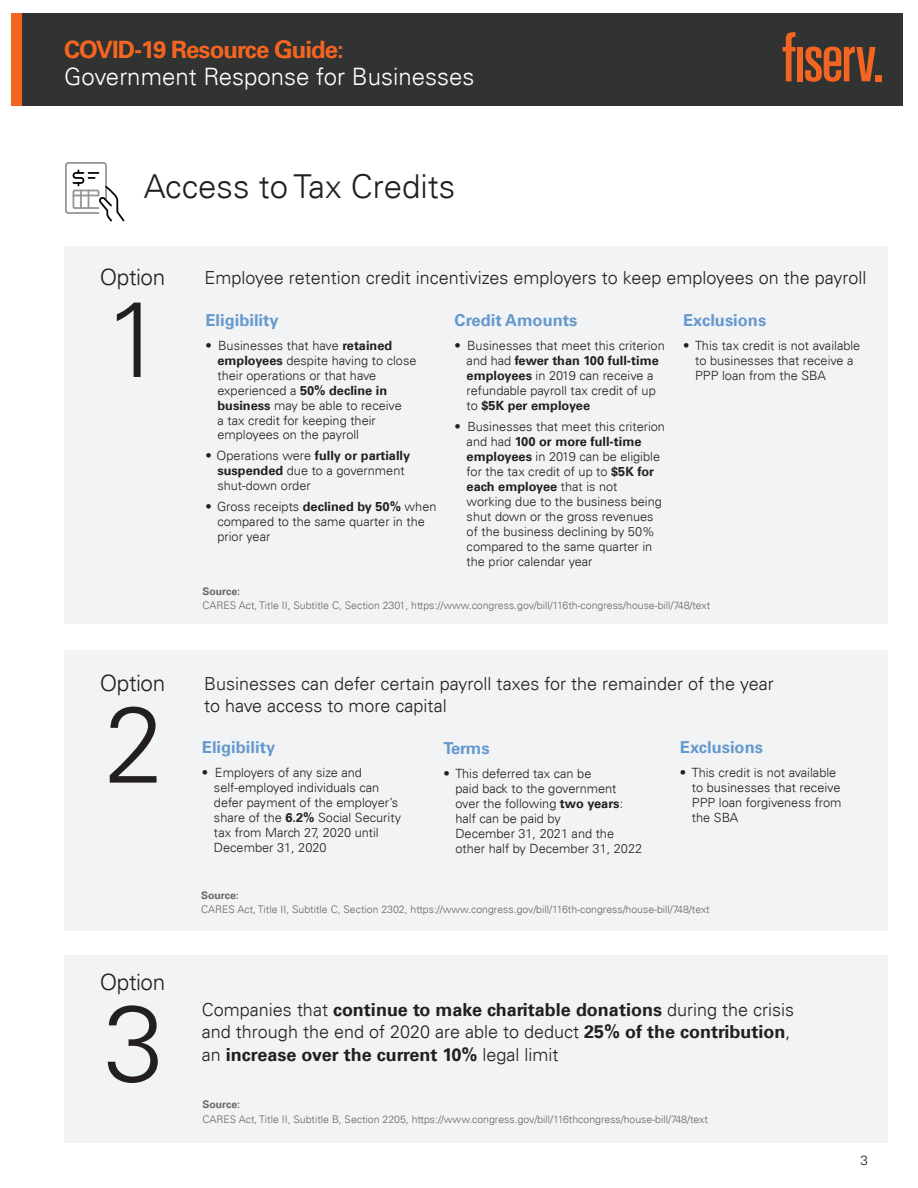
<style>
.page{position:relative;width:918px;height:1188px;background:#fff}
.page>*{position:absolute;margin:0;border:0;box-sizing:border-box;transform-origin:0 0}
.t1{font:300 107.55px "Univers For Fiserv 45";color:#231f20}
.t2{font:300 33px "Univers For Fiserv 45";color:#231f20}
.t3{font:300 24px "Univers For Fiserv 45";color:#fff}
.t4{font:700 24px "Univers For Fiserv 65";letter-spacing:-.04em;color:#f36521}
.t5{font:300 22.5px "Univers For Fiserv 45";letter-spacing:-.02em;color:#231f20}
.t6{font:300 18px/22.5px "Univers For Fiserv 45";color:#231f20}
.t7{font:700 18px "Univers For Fiserv 65";color:#231f20}
.t8{font:700 16.5px "Univers For Fiserv 65";color:#6599cd}
.t9{font:300 13.5px "Univers For Fiserv 45";color:#231f20}
.t10{font:300 12.75px/15px "Univers For Fiserv 45";color:#231f20}
.t11{font:700 12.75px "Univers For Fiserv 65";color:#231f20}
.t12{font:300 10.5px "Univers For Fiserv 45";color:#666}
.t13{font:700 10.5px "Univers For Fiserv 65";color:#666}
.s1{font-family:"Univers For Fiserv 65";font-weight:700}
.s2{font-family:"Univers For Fiserv 45";font-weight:300}
</style>
<div class="page">
<div style="left:64px;top:246px;width:824px;height:378px;background:#f2f3f4"></div>
<div style="left:11px;top:13px;width:892px;height:93px;background:#313232"></div>
<div style="left:11px;top:13px;width:11px;height:93px;background:#f36521"></div>
<svg style="left:783px;top:32px;width:13px;height:49px"></svg>
<div style="left:797px;top:47px;width:6px;height:34px;background:#f36521"></div>
<svg style="left:805px;top:47px;width:76px;height:35px"></svg>
<div style="left:64px;top:651px;width:824px;height:280px;background:#f2f3f4"></div>
<div style="left:64px;top:955px;width:824px;height:187px;background:#f2f3f4"></div>
<svg style="left:65px;top:162px;width:60px;height:60px"></svg>
<h3 class="t4" style="left:64px;top:35px;width:281px">COVID-19 Resource Guide:</h3>
<h3 class="t3" style="left:64px;top:62px;width:412px">Government Response for Businesses</h3>
<h2 class="t2" style="left:144px;top:166px;width:313px">Access to Tax Credits</h2>
<h3 class="t5" style="left:100px;top:264px;width:67px">Option</h3>
<h1 class="t1" style="left:104px;top:274px;width:61px">1</h1>
<h3 class="t5" style="left:100px;top:669px;width:67px">Option</h3>
<h1 class="t1" style="left:104px;top:680px;width:61px">2</h1>
<h3 class="t5" style="left:100px;top:968px;width:67px">Option</h3>
<h1 class="t1" style="left:104px;top:978px;width:61px">3</h1>
<h3 class="t6" style="left:205px;top:266px;width:663px">Employee retention credit incentivizes employers to keep employees on the payroll</h3>
<p class="t8" style="left:205px;top:310px;width:75px">Eligibility</p>
<p class="t10" style="left:217px;top:338px;width:201px;text-indent:-12px">• Businesses that have <span class="s1">retained employees</span> despite having to close their operations or that have experienced a <span class="s1">50% decline in business</span> may be able to receive<br>a tax credit for keeping their employees on the payroll</p>
<p class="t11" style="left:205px;top:449px;width:206px"><span class="s2">• Operations were</span> fully or partially</p>
<p class="t10" style="left:217px;top:463px;width:189px"><span class="s1">suspended</span> due to a government shut-down order</p>
<p class="t10" style="left:217px;top:499px;width:221px;text-indent:-12px">• Gross receipts <span class="s1">declined by 50%</span> when compared to the same quarter in the prior year</p>
<p class="t8" style="left:455px;top:311px;width:124px">Credit Amounts</p>
<p class="t10" style="left:455px;top:338px;width:212px">• Businesses that meet this criterion</p>
<p class="t11" style="left:467px;top:353px;width:194px"><span class="s2">and had</span> fewer than 100 full-time</p>
<p class="t10" style="left:467px;top:368px;width:191px"><span class="s1">employees</span> in 2019 can receive a refundable payroll tax credit of up</p>
<p class="t11" style="left:467px;top:398px;width:125px"><span class="s2">to</span> $5K per employee</p>
<p class="t10" style="left:455px;top:419px;width:212px">• Businesses that meet this criterion</p>
<p class="t11" style="left:467px;top:434px;width:176px"><span class="s2">and had</span> 100 or more full-time</p>
<p class="t10" style="left:467px;top:449px;width:195px"><span class="s1">employees</span> in 2019 can be eligible for the tax credit of up to <span class="s1">$5K for</span></p>
<p class="t11" style="left:467px;top:479px;width:152px">each employee <span class="s2">that is not</span></p>
<p class="t10" style="left:467px;top:494px;width:197px">working due to the business being shut down or the gross revenues of the business declining by 50% compared to the same quarter in the prior calendar year</p>
<p class="t8" style="left:683px;top:310px;width:85px">Exclusions</p>
<p class="t10" style="left:695px;top:338px;width:167px;text-indent:-12px">• This tax credit is not available to businesses that receive a<br>PPP loan from the SBA</p>
<p class="t13" style="left:202px;top:585px;width:39px">Source:</p>
<p class="t12" style="left:202px;top:599px;width:509px">CARES Act, Title II, Subtitle C, Section 2301, https://www.congress.gov/bill/116th-congress/house-bill/748/text</p>
<h3 class="t6" style="left:204px;top:672px;width:571px">Businesses can defer certain payroll taxes for the remainder of the year to have access to more capital</h3>
<p class="t8" style="left:202px;top:738px;width:75px">Eligibility</p>
<p class="t10" style="left:214px;top:765px;width:189px;text-indent:-12px">• Employers of any size and self-employed individuals can defer payment of the employer’s share of the <span class="s1">6.2%</span> Social Security tax from March 27, 2020 until<br>December 31, 2020</p>
<p class="t8" style="left:443px;top:738px;width:48px">Terms</p>
<p class="t10" style="left:455px;top:766px;width:188px;text-indent:-12px">• This deferred tax can be<br>paid back to the government over the following <span class="s1">two years</span>: half can be paid by<br>December 31, 2021 and the other half by December 31, 2022</p>
<p class="t8" style="left:680px;top:738px;width:85px">Exclusions</p>
<p class="t10" style="left:692px;top:765px;width:151px;text-indent:-12px">• This credit is not available to businesses that receive<br>PPP loan forgiveness from the SBA</p>
<p class="t13" style="left:201px;top:889px;width:39px">Source:</p>
<p class="t12" style="left:201px;top:903px;width:510px">CARES Act, Title II, Subtitle C, Section 2302, https://www.congress.gov/bill/116th-congress/house-bill/748/text</p>
<h3 class="t7" style="left:202px;top:999px;width:594px"><span class="s2">Companies that</span> continue to make charitable donations <span class="s2">during the crisis</span></h3>
<h3 class="t6" style="left:202px;top:1021px;width:590px">and through the end of 2020 are able to deduct <span class="s1">25% of the contribution</span>,</h3>
<h3 class="t7" style="left:202px;top:1044px;width:358px"><span class="s2">an</span> increase over the current 10% <span class="s2">legal limit</span></h3>
<p class="t13" style="left:202px;top:1099px;width:39px">Source:</p>
<p class="t12" style="left:202px;top:1113px;width:507px">CARES Act, Title II, Subtitle B, Section 2205, https://www.congress.gov/bill/116thcongress/house-bill/748/text</p>
<p class="t9" style="left:861px;top:1152px;width:9px">3</p>
</div>
